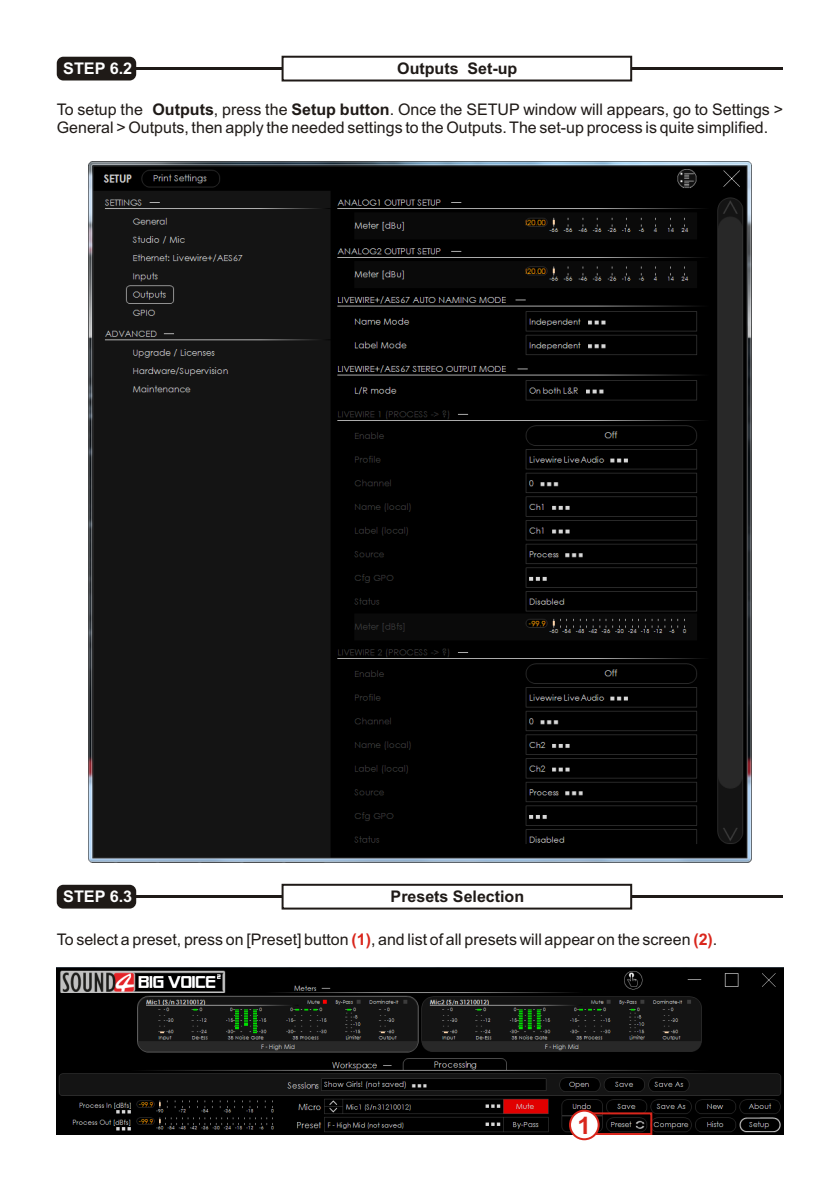
<style>
.page{position:relative;width:840px;height:1191px;background:#fff}
.page>*{position:absolute;margin:0;border:0;box-sizing:border-box;transform-origin:0 0}
.t1{font:700 24px "Arial";color:#d9261c}
.t2{font:16px/17.8px "Arial";color:#1f1a17}
.t3{font:700 16px "Arial";color:#1f1a17}
.t4{font:700 16px "Arial";color:#fff}
.s1{font-weight:700}
.s2{font-weight:700;color:#d9261c}
</style>
<div class="page">
<hr style="left:130px;top:67px;width:652px;height:3px;background:#1f1a17">
<div style="left:57px;top:57px;width:79px;height:23px;background:#1f1a17;border-radius:7px"></div>
<svg style="left:281px;top:55px;width:351px;height:27px"></svg>
<hr style="left:130px;top:895px;width:652px;height:3px;background:#1f1a17">
<div style="left:57px;top:884px;width:79px;height:24px;background:#1f1a17;border-radius:7px"></div>
<svg style="left:281px;top:883px;width:351px;height:27px"></svg>
<img style="left:57px;top:967px;width:725px;height:167px">
<div style="left:588px;top:1112px;width:64px;height:23px;border:2px solid #d9261c"></div>
<svg style="left:568px;top:1109px;width:31px;height:31px"></svg>
<img style="left:89px;top:161px;width:661px;height:701px">
<p class="t4" style="left:63px;top:63px;width:70px">STEP 6.2</p>
<p class="t3" style="left:397px;top:62px;width:122px">Outputs Set-up</p>
<p class="t2" style="left:57px;top:102px;width:727px">To setup the <span class="s1">Outputs</span>, press the <span class="s1">Setup button</span>. Once the SETUP window will appears, go to Settings &gt;<br>General &gt; Outputs, then apply the needed settings to the Outputs. The set-up process is quite simplified.</p>
<p class="t4" style="left:63px;top:890px;width:70px">STEP 6.3</p>
<p class="t3" style="left:390px;top:890px;width:135px">Presets Selection</p>
<p class="t2" style="left:57px;top:931px;width:661px">To select a preset, press on [Preset] button <span class="s2">(1)</span>, and list of all presets will appear on the screen <span class="s2">(2)</span>.</p>
<h1 class="t1" style="left:577px;top:1116px;width:15px">1</h1>
</div>
